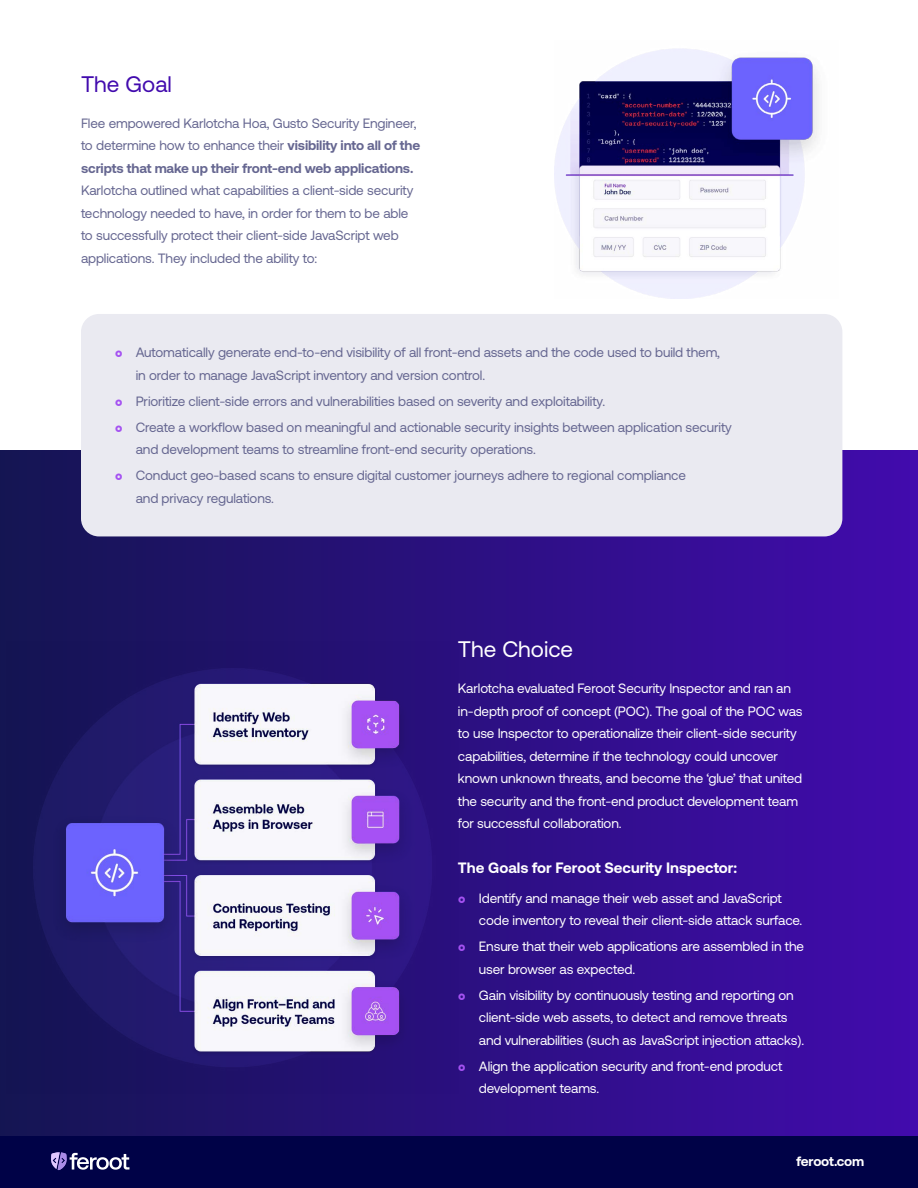
<style>
.page{position:relative;width:918px;height:1188px;background:#fff}
.page>*{position:absolute;margin:0;border:0;box-sizing:border-box;transform-origin:0 0}
.t1{font:22.5px "Aeonik";color:#fff}
.t2{font:22.5px "Aeonik";color:#420bae}
.t3{font:700 15px "Aeonik";color:#fff}
.t4{font:13.5px/22.5px "Aeonik";letter-spacing:-.01em;color:#666791}
.t5{font:13.5px/22.5px "Aeonik";letter-spacing:-.01em;color:#fff}
.t6{font:700 13.5px "Aeonik";letter-spacing:-.01em;color:#fff}
.s1{font-weight:700}
</style>
<div class="page">
<div style="left:0;top:450px;width:918px;height:738px;background:linear-gradient(to right,#151653,#420bad)"></div>
<div style="left:0;top:1136px;width:918px;height:52px;background:#000247"></div>
<div style="left:81px;top:314px;width:761px;height:222px;background:#eaeaf1;border-radius:18px"></div>
<svg style="left:51px;top:1152px;width:78px;height:18px"></svg>
<img style="left:555px;top:48px;width:264px;height:250px">
<img style="left:7px;top:642px;width:451px;height:451px">
<svg style="left:459px;top:896px;width:6px;height:7px"></svg>
<svg style="left:459px;top:944px;width:6px;height:7px"></svg>
<svg style="left:459px;top:993px;width:6px;height:7px"></svg>
<svg style="left:459px;top:1064px;width:6px;height:7px"></svg>
<h1 class="t2" style="left:81px;top:72px;width:92px">The Goal</h1>
<p class="t4" style="left:81px;top:112px;width:341px">Flee empowered Karlotcha Hoa, Gusto Security Engineer, to determine how to enhance their <span class="s1">visibility into all of the scripts that make up their front-end web applications.</span></p>
<p class="t4" style="left:81px;top:179px;width:334px">Karlotcha outlined what capabilities a client-side security technology needed to have, in order for them to be able to successfully protect their client-side JavaScript web applications. They included the ability to:</p>
<p class="t4" style="left:136px;top:341px;width:586px">Automatically generate end-to-end visibility of all front-end assets and the code used to build them, in order to manage JavaScript inventory and version control.</p>
<p class="t4" style="left:136px;top:388px;width:598px;line-height:26px">Prioritize client-side errors and vulnerabilities based on severity and exploitability.<br>Create a workflow based on meaningful and actionable security insights between application security</p>
<p class="t4" style="left:136px;top:437px;width:552px;line-height:26px">and development teams to streamline front-end security operations.<br>Conduct geo-based scans to ensure digital customer journeys adhere to regional compliance</p>
<p class="t4" style="left:136px;top:487px;width:140px">and privacy regulations.</p>
<h1 class="t1" style="left:458px;top:637px;width:117px">The Choice</h1>
<p class="t5" style="left:458px;top:677px;width:346px">Karlotcha evaluated Feroot Security Inspector and ran an in-depth proof of concept (POC). The goal of the POC was to use Inspector to operationalize their client-side security capabilities, determine if the technology could uncover known unknown threats, and become the ‘glue’ that united the security and the front-end product development team for successful collaboration.</p>
<p class="t3" style="left:458px;top:859px;width:281px">The Goals for Feroot Security Inspector:</p>
<p class="t5" style="left:479px;top:887px;width:325px">Identify and manage their web asset and JavaScript code inventory to reveal their client-side attack surface.</p>
<p class="t5" style="left:479px;top:935px;width:327px">Ensure that their web applications are assembled in the user browser as expected.</p>
<p class="t5" style="left:479px;top:984px;width:327px">Gain visibility by continuously testing and reporting on client-side web assets, to detect and remove threats and vulnerabilities (such as JavaScript injection attacks).</p>
<p class="t5" style="left:479px;top:1055px;width:305px">Align the application security and front-end product development teams.</p>
<p class="t6" style="left:796px;top:1154px;width:69px">feroot.com</p>
</div>
